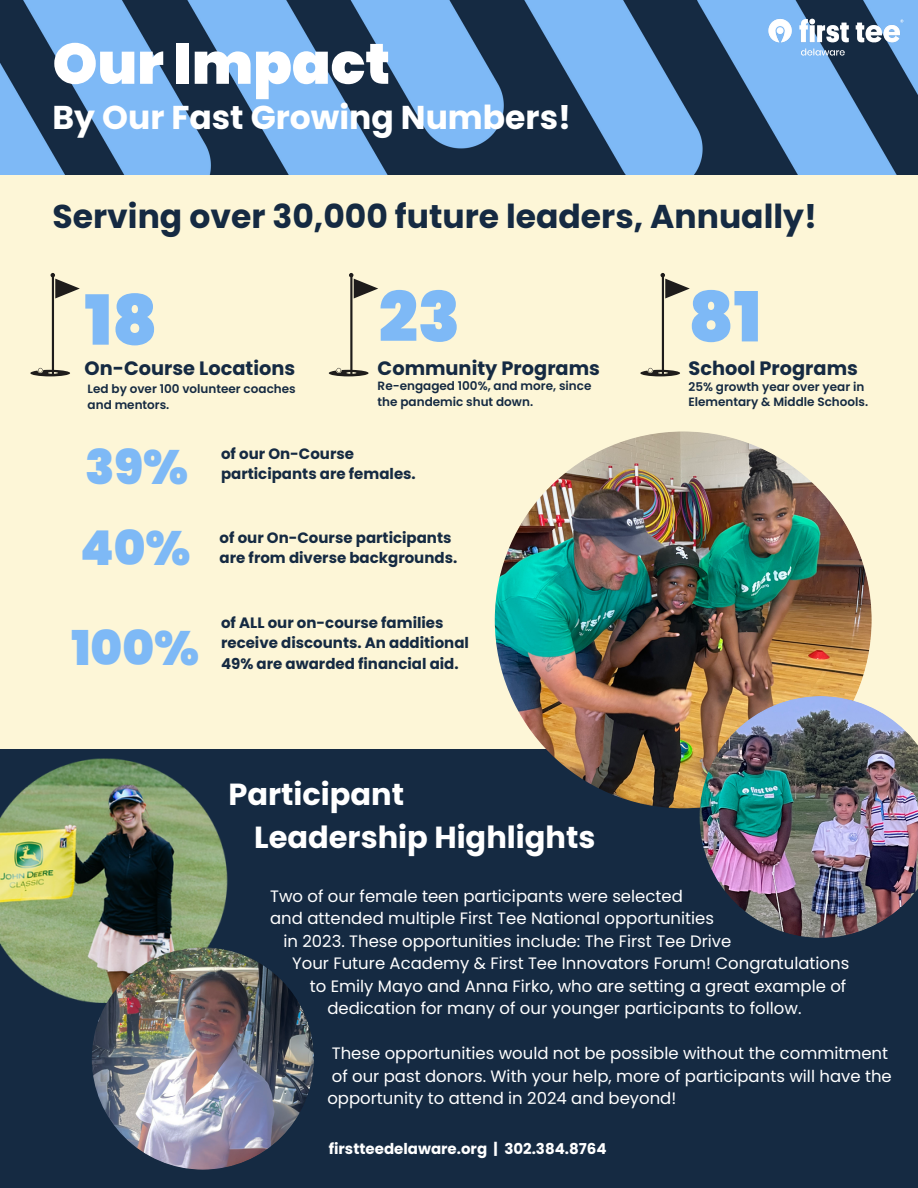
<style>
.page{position:relative;width:918px;height:1188px;background:#fdf6d7}
.page>*{position:absolute;margin:0;border:0;box-sizing:border-box;transform-origin:0 0}
.t1{font:900 69px "Poppins";color:#7eb9f6}
.t2{font:900 57px "Poppins";color:#fff}
.t3{font:900 48px "Poppins";color:#7eb9f6}
.t4{font:700 33px "Poppins";color:#152a42}
.t5{font:700 33px "Poppins";color:#fff}
.t6{font:700 30.45px "Poppins";color:#fff}
.t7{font:700 19.35px "Poppins";color:#152a42}
.t8{font:16.5px "Poppins";color:#fff}
.t9{font:700 15px/20.2px "Poppins";color:#152a42}
.t10{font:700 15px "Poppins";color:#fff}
.t11{font:600 12px/16px "Poppins";color:#152a42}
</style>
<div class="page">
<img style="left:0;top:0;width:918px;height:174px">
<div style="left:0;top:750px;width:918px;height:438px;background:#152a42"></div>
<img style="left:0;top:758px;width:228px;height:263px">
<img style="left:92px;top:947px;width:222px;height:223px;border-radius:50%">
<hr style="left:358px;top:49px;width:1px;height:64px;background:#152a42">
<img style="left:495px;top:431px;width:377px;height:377px;border-radius:50%">
<img style="left:700px;top:696px;width:218px;height:242px">
<svg style="left:30px;top:273px;width:50px;height:103px"></svg>
<img style="left:766px;top:17px;width:139px;height:52px">
<svg style="left:329px;top:273px;width:49px;height:103px"></svg>
<svg style="left:640px;top:273px;width:50px;height:103px"></svg>
<p class="t2" style="left:53px;top:24px;width:339px">Our Impact</p>
<p class="t5" style="left:53px;top:94px;width:520px">By Our Fast Growing Numbers!</p>
<p class="t4" style="left:53px;top:193px;width:766px">Serving over 30,000 future leaders, Annually!</p>
<p class="t1" style="left:85px;top:272px;width:74px">18</p>
<p class="t7" style="left:85px;top:355px;width:212px">On-Course Locations</p>
<p class="t11" style="left:88px;top:381px;width:210px">Led by over 100 volunteer coaches and mentors.</p>
<p class="t1" style="left:379px;top:269px;width:83px">23</p>
<p class="t7" style="left:378px;top:355px;width:224px">Community Programs</p>
<p class="t11" style="left:378px;top:378px;width:215px">Re-engaged 100%, and more, since</p>
<p class="t11" style="left:378px;top:394px;width:157px">the pandemic shut down.</p>
<p class="t3" style="left:85px;top:434px;width:105px">39%</p>
<p class="t3" style="left:80px;top:514px;width:112px">40%</p>
<p class="t3" style="left:71px;top:614px;width:129px">100%</p>
<p class="t9" style="left:221px;top:443px;width:135px">of our On-Course</p>
<p class="t9" style="left:221px;top:464px;width:196px">participants are females.</p>
<p class="t9" style="left:220px;top:527px;width:233px">of our On-Course participants</p>
<p class="t9" style="left:220px;top:548px;width:239px">are from diverse backgrounds.</p>
<p class="t9" style="left:221px;top:613px;width:249px">of ALL our on-course families receive discounts. An additional</p>
<p class="t9" style="left:221px;top:653px;width:239px">49% are awarded financial aid.</p>
<p class="t6" style="left:228px;top:773px;width:177px">Participant</p>
<p class="t6" style="left:254px;top:816px;width:343px">Leadership Highlights</p>
<p class="t1" style="left:688px;top:269px;width:74px">81</p>
<p class="t7" style="left:688px;top:355px;width:171px">School Programs</p>
<p class="t11" style="left:688px;top:379px;width:177px">25% growth year over year in</p>
<p class="t11" style="left:688px;top:394px;width:181px">Elementary &amp; Middle Schools.</p>
<p class="t8" style="left:270px;top:884px;width:414px">Two of our female teen participants were selected</p>
<p class="t8" style="left:270px;top:907px;width:445px">and attended multiple First Tee National opportunities</p>
<p class="t8" style="left:283px;top:929px;width:450px">in 2023. These opportunities include: The First Tee Drive</p>
<p class="t8" style="left:292px;top:952px;width:559px">Your Future Academy &amp; First Tee Innovators Forum! Congratulations</p>
<p class="t8" style="left:310px;top:974px;width:538px">to Emily Mayo and Anna Firko, who are setting a great example of</p>
<p class="t8" style="left:327px;top:997px;width:476px">dedication for many of our younger participants to follow.</p>
<p class="t8" style="left:332px;top:1042px;width:558px">These opportunities would not be possible without the commitment</p>
<p class="t8" style="left:332px;top:1064px;width:562px">of our past donors. With your help, more of participants will have the</p>
<p class="t8" style="left:327px;top:1087px;width:350px">opportunity to attend in 2024 and beyond!</p>
<p class="t10" style="left:329px;top:1138px;width:279px">firstteedelaware.org | 302.384.8764</p>
</div>
